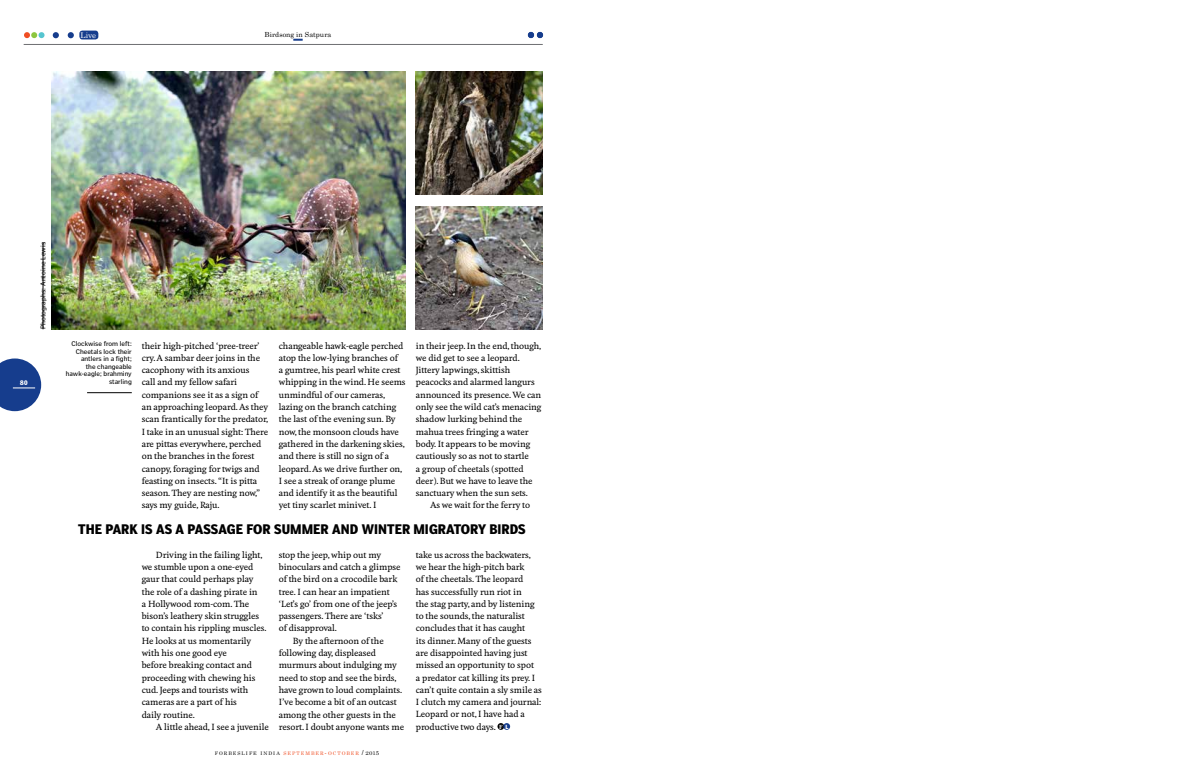
<style>
.page{position:relative;width:1188px;height:774px;background:#fff}
.page>*{position:absolute;margin:0;border:0;box-sizing:border-box;transform-origin:0 0}
.t1{font:700 condensed 13px "Poynter Agate";letter-spacing:.005em;color:#000}
.t2{font:500 8.4px/12.3px "Feijoa";letter-spacing:-.01em;color:#000}
.t3{font:7.8px "Century Schoolbook";color:#fff}
.t4{font:7px/7.5px "Poynter Gothic Text";color:#000;text-align:right}
.t5{font:7px "Century Schoolbook";letter-spacing:.01em;color:#000}
.t6{font:700 6.2px "Poynter Agate";color:#fff}
.t7{font:4.9px "Century Schoolbook";letter-spacing:.21em;color:#f04e23}
.s1{color:#000}
.s2{font-size:7px}
.s3{font-size:7px;color:#000}
.s4{font-size:5.3px;color:#000}
.s5{font-weight:700;font-size:5.5px;color:#fff}
.s6{font-family:"Poynter Gothic Text";font-weight:900;font-size:5.9px;color:#fff}
</style>
<div class="page">
<svg style="left:0;top:358px;width:41px;height:53px;background:#3d5ea0"></svg>
<svg style="left:68px;top:32px;width:6px;height:6px"></svg>
<svg style="left:53px;top:32px;width:6px;height:6px"></svg>
<hr style="left:24px;top:44px;width:519px;height:1px;background:#6d6e71">
<svg style="left:528px;top:32px;width:15px;height:6px"></svg>
<div style="left:79px;top:31px;width:19px;height:8px;background:#163d8d;border-radius:3px"></div>
<svg style="left:24px;top:32px;width:21px;height:6px"></svg>
<hr style="left:43px;top:242px;width:1px;height:87px;background:#000">
<svg style="left:293px;top:39px;width:10px;height:2px"></svg>
<div style="left:497px;top:723px;width:7px;height:7px;background:#000;border-radius:50%"></div>
<div style="left:503px;top:723px;width:7px;height:7px;background:#163d8d;border-radius:50%"></div>
<img style="left:51px;top:72px;width:355px;height:257px">
<img style="left:416px;top:71px;width:127px;height:124px">
<img style="left:416px;top:206px;width:127px;height:123px">
<hr style="left:87px;top:392px;width:45px;height:1px;background:#000">
<p class="t3" style="left:81px;top:28px;width:17px">Live</p>
<p class="t5" style="left:265px;top:28px;width:68px">Birdsong in Satpura</p>
<p class="t4" style="left:39px;top:329px;width:89px;rotate:-90deg">Photographs: Antoine Lewis</p>
<p class="t6" style="left:20px;top:379px;width:9px">80</p>
<p class="t4" style="left:66px;top:340px;width:68px">Clockwise from left:<br>Cheetals lock their antlers in a fight;<br>the changeable hawk-eagle; brahminy starling</p>
<p class="t2" style="left:142px;top:340px;width:128px">their high-pitched ‘pree-treer’ cry. A sambar deer joins in the cacophony with its anxious<br>call and my fellow safari companions see it as a sign of an approaching leopard. As they scan frantically for the predator,<br>I take in an unusual sight: There are pittas everywhere, perched on the branches in the forest canopy, foraging for twigs and feasting on insects. “It is pitta season. They are nesting now,” says my guide, Raju.</p>
<p class="t2" style="left:279px;top:340px;width:128px">changeable hawk-eagle perched atop the low-lying branches of<br>a gumtree, his pearl white crest whipping in the wind. He seems unmindful of our cameras, lazing on the branch catching the last of the evening sun. By now, the monsoon clouds have gathered in the darkening skies, and there is still no sign of a leopard. As we drive further on,<br>I see a streak of orange plume and identify it as the beautiful yet tiny scarlet minivet. I</p>
<p class="t2" style="left:416px;top:340px;width:127px">in their jeep. In the end, though, we did get to see a leopard.<br>Jittery lapwings, skittish peacocks and alarmed langurs announced its presence. We can only see the wild cat’s menacing shadow lurking behind the mahua trees fringing a water body. It appears to be moving cautiously so as not to startle<br>a group of cheetals (spotted deer). But we have to leave the sanctuary when the sun sets.</p>
<p class="t2" style="left:430px;top:499px;width:102px">As we wait for the ferry to</p>
<h1 class="t1" style="left:78px;top:521px;width:449px">THE PARK IS AS A PASSAGE FOR SUMMER AND WINTER MIGRATORY BIRDS</h1>
<p class="t2" style="left:142px;top:549px;width:126px;text-indent:14px">Driving in the failing light, we stumble upon a one-eyed gaur that could perhaps play the role of a dashing pirate in<br>a Hollywood rom-com. The bison’s leathery skin struggles to contain his rippling muscles.<br>He looks at us momentarily with his one good eye<br>before breaking contact and proceeding with chewing his cud. Jeeps and tourists with cameras are a part of his<br>daily routine.</p>
<p class="t2" style="left:156px;top:721px;width:114px">A little ahead, I see a juvenile</p>
<p class="t2" style="left:279px;top:549px;width:104px">stop the jeep, whip out my</p>
<p class="t2" style="left:279px;top:561px;width:123px">binoculars and catch a glimpse</p>
<p class="t2" style="left:279px;top:573px;width:120px">of the bird on a crocodile bark</p>
<p class="t2" style="left:279px;top:586px;width:113px">tree. I can hear an impatient</p>
<p class="t2" style="left:279px;top:598px;width:120px">‘Let’s go’ from one of the jeep’s</p>
<p class="t2" style="left:279px;top:610px;width:106px">passengers. There are ‘tsks’</p>
<p class="t2" style="left:279px;top:622px;width:60px">of disapproval.</p>
<p class="t2" style="left:293px;top:635px;width:92px">By the afternoon of the</p>
<p class="t2" style="left:279px;top:647px;width:99px">following day, displeased</p>
<p class="t2" style="left:279px;top:659px;width:120px">murmurs about indulging my</p>
<p class="t2" style="left:279px;top:672px;width:119px">need to stop and see the birds,</p>
<p class="t2" style="left:279px;top:684px;width:125px">have grown to loud complaints.</p>
<p class="t2" style="left:279px;top:696px;width:120px">I’ve become a bit of an outcast</p>
<p class="t2" style="left:279px;top:709px;width:119px">among the other guests in the</p>
<p class="t2" style="left:279px;top:721px;width:127px">resort. I doubt anyone wants me</p>
<p class="t7" style="left:215px;top:749px;width:166px"><span class="s1">FORBESLIFE INDIA</span> SEPTEMBER<span class="s2">-</span>OCTOBER <span class="s3">/</span> <span class="s4">2015</span></p>
<p class="t2" style="left:416px;top:549px;width:128px">take us across the backwaters, we hear the high-pitch bark<br>of the cheetals. The leopard<br>has successfully run riot in<br>the stag party, and by listening to the sounds, the naturalist concludes that it has caught<br>its dinner. Many of the guests are disappointed having just missed an opportunity to spot<br>a predator cat killing its prey. I can’t quite contain a sly smile as<br>I clutch my camera and journal:<br>Leopard or not, I have had a productive two days. <span class="s5">F</span> <span class="s6">L</span></p>
</div>
